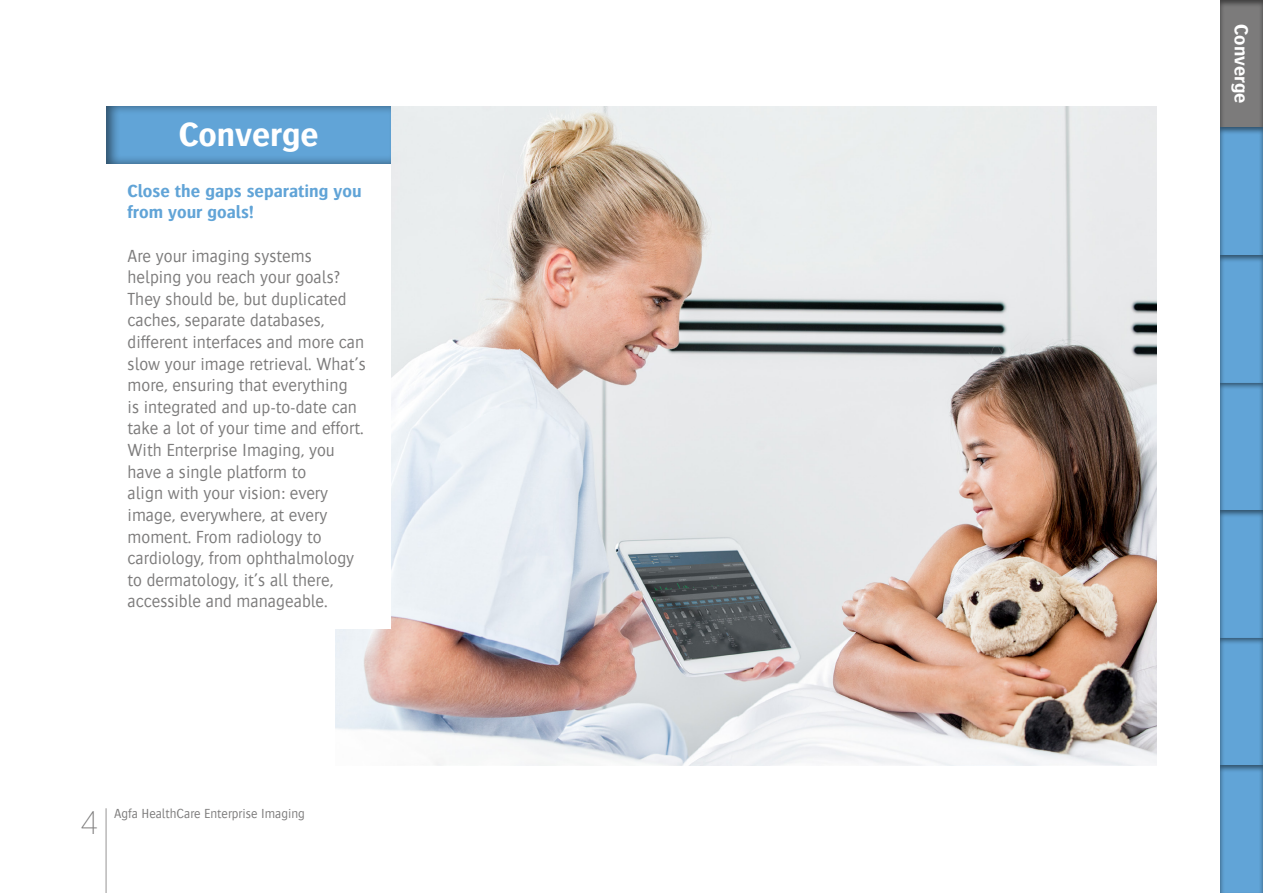
<style>
.page{position:relative;width:1263px;height:893px;background:#fff}
.page>*{position:absolute;margin:0;border:0;box-sizing:border-box;transform-origin:0 0}
.t1{font:700 34.5px "Bosis For Agfa";color:#fff}
.t2{font:200 32.4px "Gotham Narrow";color:#7c7b7b}
.t3{font:700 19.5px "Bosis For Agfa";color:#fff}
.t4{font:300 18px/21.6px "Bosis For Agfa";color:#7c7b7b}
.t5{font:700 18px/21.6px "Bosis For Agfa";color:#61a4d7}
.t6{font:300 13.5px "Bosis For Agfa";color:#7c7b7b}
</style>
<div class="page">
<img style="left:336px;top:106px;width:821px;height:659px">
<hr style="left:105px;top:808px;width:2px;height:85px;background:#b9b8b8">
<div style="left:1219px;top:0;width:44px;height:140px;background:#000;opacity:.5"></div>
<div style="left:106px;top:163px;width:285px;height:466px;background:#fff"></div>
<div style="left:93px;top:95px;width:311px;height:70px;background:#000;opacity:.5"></div>
<div style="left:1219px;top:368px;width:44px;height:154px;background:#000;opacity:.5"></div>
<div style="left:1219px;top:240px;width:44px;height:155px;background:#000;opacity:.5"></div>
<div style="left:1219px;top:113px;width:44px;height:154px;background:#000;opacity:.5"></div>
<div style="left:1219px;top:623px;width:44px;height:154px;background:#000;opacity:.5"></div>
<div style="left:1219px;top:750px;width:44px;height:143px;background:#000;opacity:.5"></div>
<div style="left:1219px;top:495px;width:44px;height:155px;background:#000;opacity:.5"></div>
<h1 class="t1" style="left:179px;top:115px;width:141px">Converge</h1>
<p class="t5" style="left:128px;top:180px;width:236px">Close the gaps separating you from your goals!</p>
<p class="t4" style="left:128px;top:245px;width:240px">Are your imaging systems helping you reach your goals?<br>They should be, but duplicated caches, separate databases, different interfaces and more can slow your image retrieval. What’s more, ensuring that everything<br>is integrated and up-to-date can take a lot of your time and effort.<br>With Enterprise Imaging, you have a single platform to<br>align with your vision: every image, everywhere, at every moment. From radiology to cardiology, from ophthalmology to dermatology, it’s all there, accessible and manageable.</p>
<h2 class="t2" style="left:81px;top:803px;width:19px">4</h2>
<p class="t6" style="left:114px;top:806px;width:192px">Agfa HealthCare Enterprise Imaging</p>
<p class="t3" style="left:1252px;top:24px;width:80px;rotate:90deg">Converge</p>
</div>
